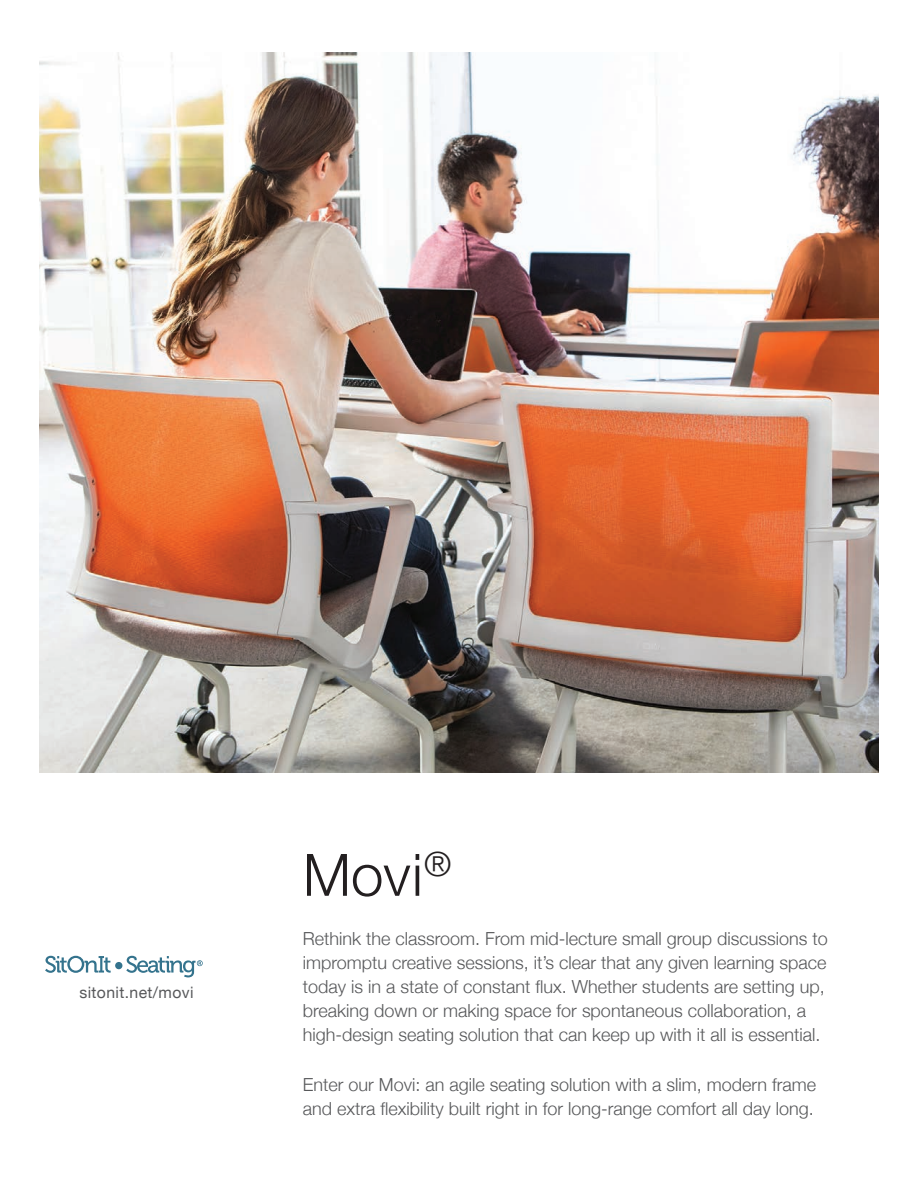
<style>
.page{position:relative;width:918px;height:1188px;background:#fff}
.page>*{position:absolute;margin:0;border:0;box-sizing:border-box;transform-origin:0 0}
.t1{font:300 58.5px "Helvetica Neue";color:#231f20}
.t2{font:300 18px/24px "Helvetica Neue";color:#57585a}
.t3{font:15.75px "Helvetica Neue";letter-spacing:.025em;color:#57585a}
</style>
<div class="page">
<img style="left:40px;top:52px;width:838px;height:720px">
<svg style="left:45px;top:956px;width:158px;height:21px"></svg>
<p class="t3" style="left:79px;top:981px;width:116px">sitonit.net/movi</p>
<h1 class="t1" style="left:303px;top:828px;width:150px">Movi<sup>®</sup></h1>
<p class="t2" style="left:303px;top:925px;width:527px">Rethink the classroom. From mid-lecture small group discussions to impromptu creative sessions, it’s clear that any given learning space today is in a state of constant flux. Whether students are setting up, breaking down or making space for spontaneous collaboration, a high-design seating solution that can keep up with it all is essential.</p>
<p class="t2" style="left:303px;top:1071px;width:515px">Enter our Movi: an agile seating solution with a slim, modern frame and extra flexibility built right in for long-range comfort all day long.</p>
</div>
